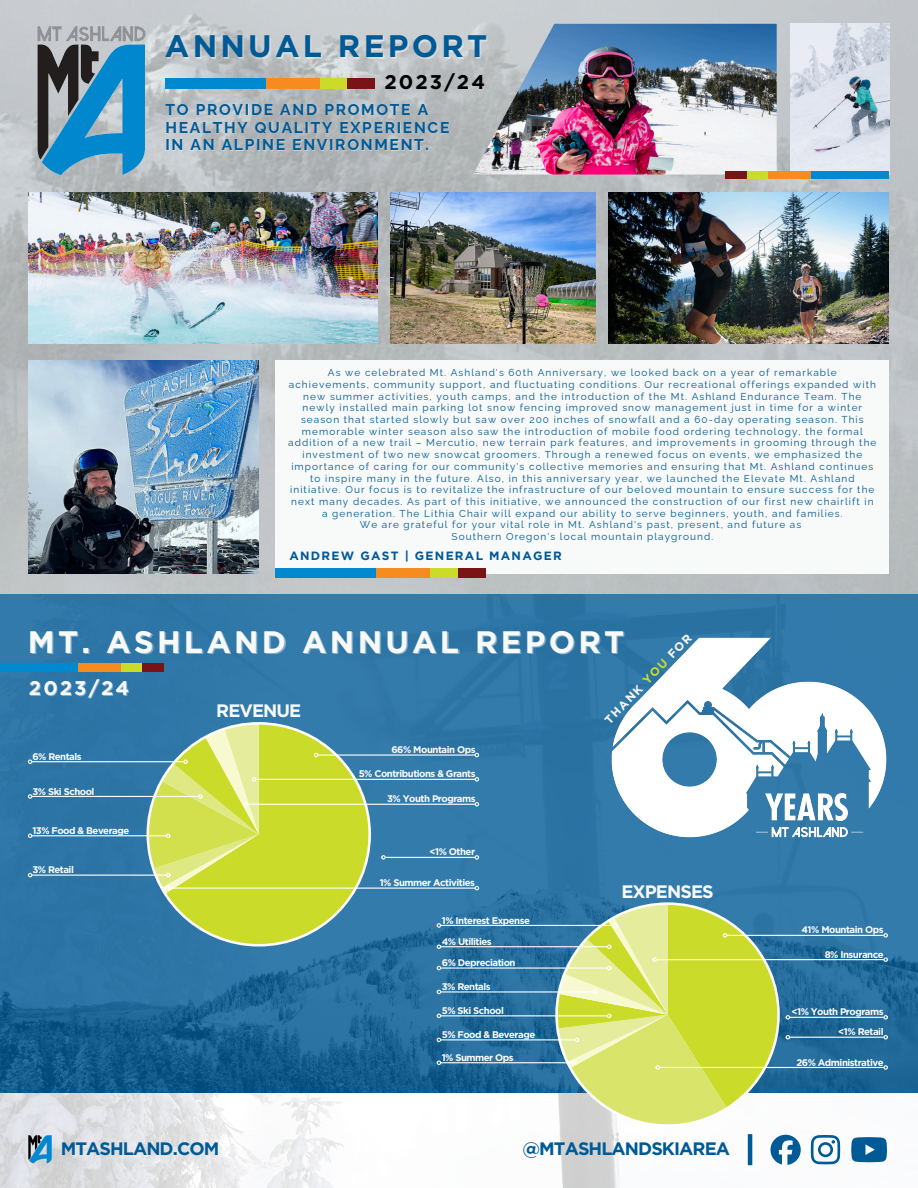
<style>
.page{position:relative;width:918px;height:1188px;background:#fff}
.page>*{position:absolute;margin:0;border:0;box-sizing:border-box;transform-origin:0 0}
.t1{font:700 31.05px "Gotham";letter-spacing:.105em;color:#f8f9f9}
.t2{font:700 31.05px "Gotham";letter-spacing:.105em;color:#005a96}
.t3{font:700 19.8px "Gotham";letter-spacing:.105em;color:#f8f9f9}
.t4{font:700 19.8px "Gotham";letter-spacing:.105em;color:#000}
.t5{font:700 18px "Gotham";letter-spacing:-.05em;color:#005a96}
.t6{font:700 18px "Gotham";letter-spacing:-.05em;color:#f8f9f9}
.t7{font:700 15.6px "Raleway";letter-spacing:.105em;color:#005a96}
.t8{font:700 12px "Gotham";letter-spacing:.105em;color:#005a96}
.t9{font:700 11.7px "Gotham";color:#f8f9f9}
.t10{font:10.05px/11.7px "Raleway";letter-spacing:.105em;color:#005a96;text-align:center}
.t11{font:700 9.6px "Gotham";letter-spacing:-.05em;color:#fcfcfd}
.s1{color:#cbdb2a}
</style>
<div class="page">
<img style="left:0;top:0;width:918px;height:1188px">
<svg style="left:0;top:594px;width:918px;height:499px;background:#2a72a2"></svg>
<div style="left:0;top:663px;width:164px;height:9px;background:#0089cf"></div>
<div style="left:79px;top:663px;width:85px;height:9px;background:#f68b1f"></div>
<div style="left:121px;top:663px;width:43px;height:9px;background:#cbdb2a"></div>
<div style="left:143px;top:663px;width:21px;height:9px;background:#7a1315"></div>
<img style="left:28px;top:1136px;width:25px;height:27px">
<svg style="left:166px;top:725px;width:202px;height:219px;background:#afc94a"></svg>
<hr style="left:318px;top:754px;width:157px;height:2px;background:#fff">
<svg style="left:314px;top:753px;width:4px;height:4px"></svg>
<svg style="left:475px;top:753px;width:4px;height:4px"></svg>
<hr style="left:32px;top:796px;width:166px;height:1px;background:#fff">
<svg style="left:28px;top:794px;width:4px;height:5px"></svg>
<hr style="left:169px;top:888px;width:306px;height:1px;background:#fff">
<svg style="left:475px;top:886px;width:4px;height:4px"></svg>
<hr style="left:32px;top:835px;width:134px;height:1px;background:#fff">
<svg style="left:28px;top:834px;width:4px;height:4px"></svg>
<hr style="left:256px;top:779px;width:219px;height:1px;background:#fff">
<svg style="left:475px;top:777px;width:4px;height:5px"></svg>
<hr style="left:32px;top:761px;width:152px;height:1px;background:#fff">
<svg style="left:28px;top:759px;width:4px;height:5px"></svg>
<hr style="left:248px;top:804px;width:227px;height:1px;background:#fff">
<svg style="left:475px;top:802px;width:4px;height:4px"></svg>
<hr style="left:32px;top:875px;width:134px;height:1px;background:#fff">
<svg style="left:28px;top:873px;width:4px;height:4px"></svg>
<svg style="left:149px;top:725px;width:110px;height:168px;background:#c3d671"></svg>
<hr style="left:385px;top:857px;width:90px;height:1px;background:#fff">
<svg style="left:381px;top:855px;width:5px;height:5px"></svg>
<svg style="left:475px;top:855px;width:4px;height:5px"></svg>
<img style="left:597px;top:624px;width:305px;height:227px">
<div style="left:165px;top:78px;width:209px;height:11px;background:#0089cf"></div>
<div style="left:266px;top:78px;width:108px;height:11px;background:#f68b1f"></div>
<div style="left:320px;top:78px;width:54px;height:11px;background:#cbdb2a"></div>
<div style="left:347px;top:78px;width:27px;height:11px;background:#7a1315"></div>
<img style="left:29px;top:24px;width:126px;height:154px">
<img style="left:790px;top:24px;width:99px;height:147px">
<img style="left:473px;top:24px;width:304px;height:151px">
<div style="left:726px;top:171px;width:163px;height:7px;background:#0089cf"></div>
<div style="left:726px;top:171px;width:84px;height:7px;background:#f68b1f"></div>
<div style="left:726px;top:171px;width:42px;height:7px;background:#cbdb2a"></div>
<div style="left:726px;top:171px;width:21px;height:7px;background:#7a1315"></div>
<img style="left:608px;top:193px;width:281px;height:151px">
<img style="left:391px;top:193px;width:204px;height:151px">
<img style="left:29px;top:193px;width:348px;height:151px">
<div style="left:276px;top:360px;width:613px;height:213px;background:#f8f9f9"></div>
<div style="left:276px;top:569px;width:209px;height:9px;background:#0089cf"></div>
<div style="left:376px;top:569px;width:109px;height:9px;background:#f68b1f"></div>
<div style="left:431px;top:569px;width:54px;height:9px;background:#cbdb2a"></div>
<div style="left:458px;top:569px;width:27px;height:9px;background:#7a1315"></div>
<img style="left:29px;top:360px;width:229px;height:213px">
<svg style="left:771px;top:1135px;width:30px;height:30px"></svg>
<svg style="left:811px;top:1135px;width:29px;height:29px"></svg>
<svg style="left:851px;top:1137px;width:36px;height:25px"></svg>
<hr style="left:748px;top:1134px;width:4px;height:31px;background:#005a96">
<hr style="left:727px;top:935px;width:157px;height:1px;background:#fff">
<svg style="left:883px;top:933px;width:5px;height:5px"></svg>
<hr style="left:441px;top:967px;width:166px;height:2px;background:#fff">
<svg style="left:437px;top:966px;width:4px;height:4px"></svg>
<hr style="left:660px;top:1067px;width:224px;height:1px;background:#fff">
<svg style="left:883px;top:1065px;width:5px;height:5px"></svg>
<hr style="left:441px;top:1039px;width:134px;height:1px;background:#fff">
<svg style="left:437px;top:1038px;width:4px;height:4px"></svg>
<hr style="left:657px;top:959px;width:227px;height:1px;background:#fff">
<svg style="left:883px;top:957px;width:5px;height:5px"></svg>
<hr style="left:441px;top:946px;width:166px;height:1px;background:#fff">
<svg style="left:437px;top:944px;width:4px;height:5px"></svg>
<hr style="left:441px;top:1062px;width:131px;height:1px;background:#fff">
<svg style="left:437px;top:1061px;width:4px;height:4px"></svg>
<hr style="left:441px;top:991px;width:151px;height:2px;background:#fff">
<svg style="left:437px;top:990px;width:4px;height:4px"></svg>
<hr style="left:441px;top:1015px;width:166px;height:1px;background:#fff">
<svg style="left:437px;top:1014px;width:4px;height:4px"></svg>
<hr style="left:441px;top:925px;width:172px;height:1px;background:#fff">
<svg style="left:437px;top:923px;width:4px;height:5px"></svg>
<svg style="left:557px;top:905px;width:220px;height:219px;background:#c4d672"></svg>
<hr style="left:790px;top:1037px;width:94px;height:1px;background:#fff">
<svg style="left:786px;top:1035px;width:4px;height:4px"></svg>
<svg style="left:883px;top:1035px;width:5px;height:4px"></svg>
<hr style="left:790px;top:1017px;width:94px;height:1px;background:#fff">
<svg style="left:786px;top:1015px;width:4px;height:5px"></svg>
<svg style="left:883px;top:1015px;width:5px;height:5px"></svg>
<h6 class="t2" style="left:165px;top:28px;width:324px">ANNUAL REPORT</h6>
<h6 class="t4" style="left:385px;top:70px;width:102px">2023/24</h6>
<h6 class="t7" style="left:165px;top:100px;width:264px">TO PROVIDE AND PROMOTE A</h6>
<h6 class="t7" style="left:165px;top:118px;width:285px">HEALTHY QUALITY EXPERIENCE</h6>
<h6 class="t7" style="left:165px;top:136px;width:265px">IN AN ALPINE ENVIRONMENT.</h6>
<h6 class="t10" style="left:288px;top:367px;width:590px">As we celebrated Mt. Ashland's 60th Anniversary, we looked back on a year of remarkable achievements, community support, and fluctuating conditions. Our recreational offerings expanded with new summer activities, youth camps, and the introduction of the Mt. Ashland Endurance Team. The newly installed main parking lot snow fencing improved snow management just in time for a winter season that started slowly but saw over 200 inches of snowfall and a 60-day operating season. This memorable winter season also saw the introduction of mobile food ordering technology, the formal addition of a new trail – Mercutio, new terrain park features, and improvements in grooming through the investment of two new snowcat groomers. Through a renewed focus on events, we emphasized the importance of caring for our community's collective memories and ensuring that Mt. Ashland continues to inspire many in the future. Also, in this anniversary year, we launched the Elevate Mt. Ashland initiative. Our focus is to revitalize the infrastructure of our beloved mountain to ensure success for the next many decades. As part of this initiative, we announced the construction of our first new chairlift in a generation. The Lithia Chair will expand our ability to serve beginners, youth, and families.</h6>
<h2 class="t10" style="left:360px;top:519px;width:443px">We are grateful for your vital role in Mt. Ashland's past, present, and future as</h2>
<h6 class="t10" style="left:452px;top:531px;width:263px">Southern Oregon's local mountain playground.</h6>
<h6 class="t8" style="left:289px;top:548px;width:274px">ANDREW GAST | GENERAL MANAGER</h6>
<h3 class="t1" style="left:28px;top:623px;width:598px">MT. ASHLAND ANNUAL REPORT</h3>
<p class="t9" style="left:602px;top:717px;width:121px;rotate:-46deg">THANK <span class="s1">YOU</span> FOR</p>
<h1 class="t3" style="left:29px;top:676px;width:102px">2023/24</h1>
<h6 class="t6" style="left:216px;top:700px;width:87px">REVENUE</h6>
<p class="t11" style="left:32px;top:751px;width:51px">6% Rentals</p>
<p class="t11" style="left:32px;top:785px;width:64px">3% Ski School</p>
<p class="t11" style="left:32px;top:825px;width:98px">13% Food &amp; Beverage</p>
<h3 class="t11" style="left:32px;top:864px;width:43px">3% Retail</h3>
<h4 class="t5" style="left:61px;top:1138px;width:160px">MTASHLAND.COM</h4>
<p class="t11" style="left:391px;top:744px;width:86px">66% Mountain Ops</p>
<h1 class="t11" style="left:359px;top:768px;width:118px">5% Contributions &amp; Grants</h1>
<h5 class="t11" style="left:387px;top:793px;width:90px">3% Youth Programs</h5>
<h2 class="t11" style="left:430px;top:846px;width:47px">&lt;1% Other</h2>
<h5 class="t11" style="left:380px;top:877px;width:97px">1% Summer Activities</h5>
<h2 class="t11" style="left:442px;top:914px;width:90px">1% Interest Expense</h2>
<h6 class="t11" style="left:442px;top:936px;width:51px">4% Utilities</h6>
<h6 class="t11" style="left:442px;top:957px;width:75px">6% Depreciation</h6>
<h6 class="t11" style="left:442px;top:981px;width:50px">3% Rentals</h6>
<p class="t11" style="left:442px;top:1005px;width:64px">5% Ski School</p>
<h6 class="t11" style="left:442px;top:1029px;width:95px">5% Food &amp; Beverage</h6>
<h6 class="t11" style="left:442px;top:1052px;width:74px">1% Summer Ops</h6>
<h6 class="t6" style="left:621px;top:880px;width:94px">EXPENSES</h6>
<h6 class="t5" style="left:523px;top:1138px;width:209px">@MTASHLANDSKIAREA</h6>
<h6 class="t11" style="left:801px;top:924px;width:84px">41% Mountain Ops</h6>
<h6 class="t11" style="left:825px;top:948px;width:60px">8% Insurance</h6>
<p class="t11" style="left:791px;top:1006px;width:94px">&lt;1% Youth Programs</p>
<h2 class="t11" style="left:838px;top:1026px;width:47px">&lt;1% Retail</h2>
<h6 class="t11" style="left:796px;top:1056px;width:89px">26% Administrative</h6>
</div>
